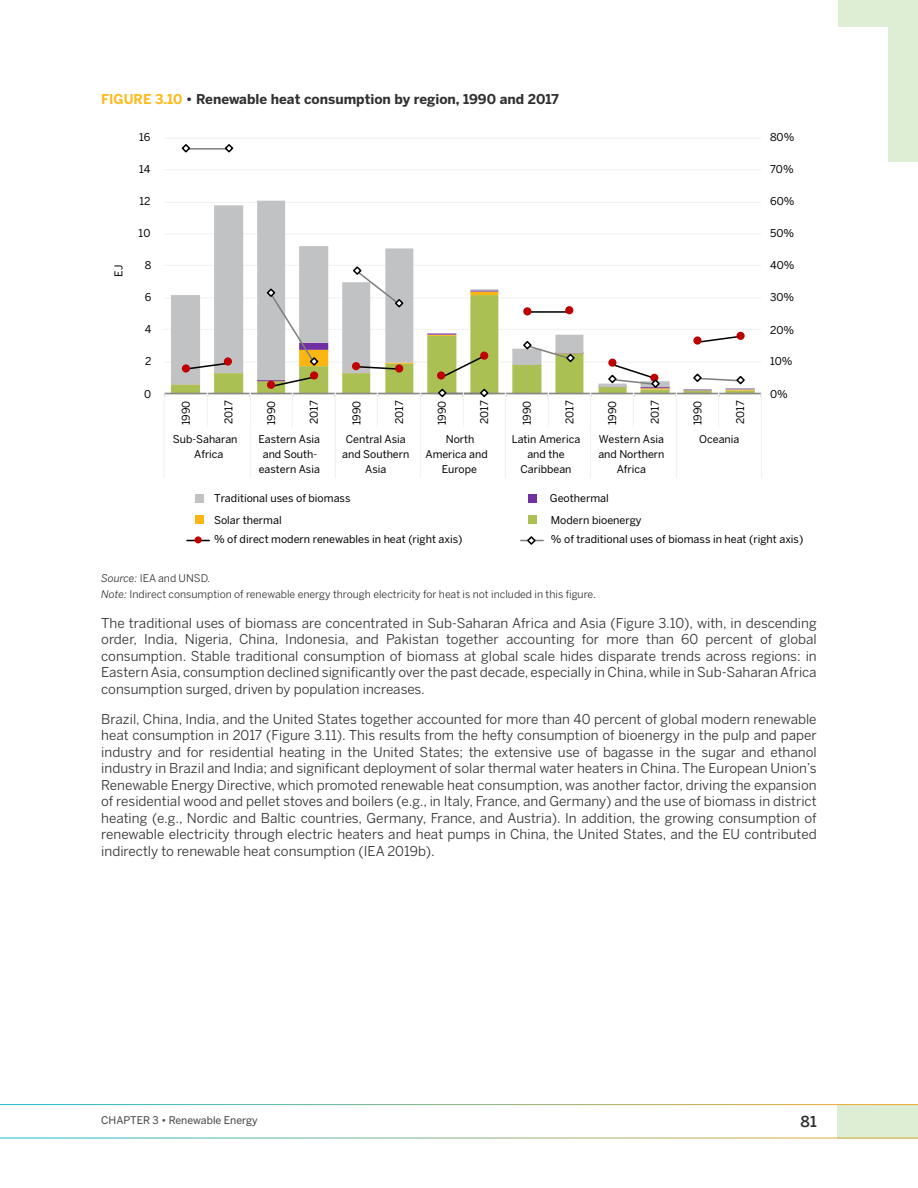
<style>
.page{position:relative;width:918px;height:1188px;background:#fff}
.page>*{position:absolute;margin:0;border:0;box-sizing:border-box;transform-origin:0 0}
.t1{font:500 15px "Benton Sans";color:#312f30}
.bodytext{font:13.5px/16.5px "Benton Sans";color:#312f30;text-align:justify}
.Figure-Title{font:700 13.5px "Benton Sans";color:#312f30}
.t2{font:10.65px/15.1px "Benton Sans";color:#000;text-align:center}
.note{font:10.5px "Benton Sans";color:#312f30}
.t3{font:10.5px "Benton Sans";color:#3e3e3f}
.source_note{font:10.5px "Benton Sans";color:#312f30}
.s1{color:#fcbb1e}
.s2{font-style:italic}
</style>
<div class="page">
<div style="left:837px;top:1105px;width:81px;height:33px;background:#deeed4"></div>
<div style="left:838px;top:0;width:80px;height:162px;background:#deeed4"></div>
<div style="left:0;top:27px;width:888px;height:149px;background:#fff"></div>
<svg style="left:187px;top:540px;width:22px;height:1px"></svg>
<div style="left:195px;top:536px;width:7px;height:7px;background:#be0000;border-radius:50%"></div>
<svg style="left:521px;top:536px;width:22px;height:9px"></svg>
<div style="left:195px;top:494px;width:8px;height:8px;background:#c1c2c4"></div>
<div style="left:195px;top:515px;width:8px;height:9px;background:#fbb612"></div>
<div style="left:529px;top:494px;width:8px;height:8px;background:#7030a0"></div>
<div style="left:529px;top:515px;width:8px;height:9px;background:#abc053"></div>
<hr style="left:165px;top:361px;width:596px;height:2px;background:#f2f2f2">
<hr style="left:165px;top:329px;width:596px;height:1px;background:#f2f2f2">
<hr style="left:165px;top:297px;width:596px;height:2px;background:#f2f2f2">
<hr style="left:165px;top:265px;width:596px;height:1px;background:#f2f2f2">
<hr style="left:165px;top:233px;width:596px;height:1px;background:#f2f2f2">
<hr style="left:165px;top:202px;width:596px;height:1px;background:#f2f2f2">
<hr style="left:165px;top:169px;width:596px;height:1px;background:#f2f2f2">
<hr style="left:165px;top:138px;width:596px;height:1px;background:#f2f2f2">
<svg style="left:171px;top:295px;width:584px;height:96px;fill:#c1c2c4"></svg>
<hr style="left:165px;top:393px;width:596px;height:1px;background:#898989">
<svg style="left:182px;top:364px;width:8px;height:9px"></svg>
<svg style="left:192px;top:148px;width:222px;height:139px"></svg>
<svg style="left:181px;top:144px;width:11px;height:9px"></svg>
<svg style="left:223px;top:144px;width:12px;height:10px"></svg>
<svg style="left:352px;top:265px;width:11px;height:11px"></svg>
<svg style="left:184px;top:287px;width:562px;height:111px"></svg>
<hr style="left:761px;top:392px;width:1px;height:35px;background:#f2f2f2">
<hr style="left:718px;top:392px;width:1px;height:35px;background:#f2f2f2">
<hr style="left:676px;top:392px;width:1px;height:35px;background:#f2f2f2">
<hr style="left:633px;top:392px;width:1px;height:35px;background:#f2f2f2">
<hr style="left:590px;top:392px;width:1px;height:35px;background:#f2f2f2">
<hr style="left:548px;top:392px;width:1px;height:35px;background:#f2f2f2">
<hr style="left:505px;top:392px;width:1px;height:35px;background:#f2f2f2">
<hr style="left:463px;top:392px;width:1px;height:35px;background:#f2f2f2">
<hr style="left:420px;top:392px;width:1px;height:35px;background:#f2f2f2">
<hr style="left:377px;top:392px;width:1px;height:35px;background:#f2f2f2">
<hr style="left:335px;top:392px;width:1px;height:35px;background:#f2f2f2">
<hr style="left:292px;top:392px;width:1px;height:35px;background:#f2f2f2">
<hr style="left:250px;top:392px;width:1px;height:35px;background:#f2f2f2">
<hr style="left:207px;top:392px;width:1px;height:35px;background:#f2f2f2">
<hr style="left:164px;top:395px;width:1px;height:83px;background:#f2f2f2">
<hr style="left:250px;top:427px;width:1px;height:51px;background:#f2f2f2">
<hr style="left:335px;top:427px;width:1px;height:51px;background:#f2f2f2">
<hr style="left:420px;top:427px;width:1px;height:51px;background:#f2f2f2">
<hr style="left:505px;top:427px;width:1px;height:51px;background:#f2f2f2">
<hr style="left:590px;top:427px;width:1px;height:51px;background:#f2f2f2">
<hr style="left:676px;top:427px;width:1px;height:51px;background:#f2f2f2">
<hr style="left:761px;top:427px;width:1px;height:51px;background:#f2f2f2">
<p class="Figure-Title" style="left:101px;top:91px;width:459px"><span class="s1">FIGURE 3.10</span> • Renewable heat consumption by region, 1990 and 2017</p>
<p class="t2" style="left:139px;top:130px;width:13px">16</p>
<p class="t2" style="left:770px;top:130px;width:26px">80%</p>
<p class="t2" style="left:139px;top:161px;width:13px">14</p>
<p class="t2" style="left:770px;top:161px;width:25px">70%</p>
<p class="t2" style="left:140px;top:194px;width:13px">12</p>
<p class="t2" style="left:770px;top:194px;width:26px">60%</p>
<p class="t2" style="left:139px;top:225px;width:13px">10</p>
<p class="t2" style="left:770px;top:225px;width:26px">50%</p>
<p class="t2" style="left:111px;top:277px;width:13px;rotate:-90deg">EJ</p>
<p class="t2" style="left:145px;top:258px;width:8px">8</p>
<p class="t2" style="left:770px;top:258px;width:26px">40%</p>
<p class="t2" style="left:145px;top:289px;width:8px">6</p>
<p class="t2" style="left:770px;top:289px;width:26px">30%</p>
<p class="t2" style="left:145px;top:322px;width:8px">4</p>
<p class="t2" style="left:770px;top:322px;width:26px">20%</p>
<p class="t2" style="left:145px;top:354px;width:8px">2</p>
<p class="t2" style="left:770px;top:354px;width:24px">10%</p>
<p class="t2" style="left:144px;top:386px;width:9px">0</p>
<p class="t2" style="left:770px;top:386px;width:19px">0%</p>
<p class="t2" style="left:179px;top:425px;width:26px;rotate:-90deg">1990</p>
<p class="t2" style="left:221px;top:424px;width:25px;rotate:-90deg">2017</p>
<p class="t2" style="left:264px;top:425px;width:26px;rotate:-90deg">1990</p>
<p class="t2" style="left:306px;top:424px;width:25px;rotate:-90deg">2017</p>
<p class="t2" style="left:349px;top:425px;width:26px;rotate:-90deg">1990</p>
<p class="t2" style="left:392px;top:424px;width:25px;rotate:-90deg">2017</p>
<p class="t2" style="left:434px;top:425px;width:26px;rotate:-90deg">1990</p>
<p class="t2" style="left:477px;top:424px;width:25px;rotate:-90deg">2017</p>
<p class="t2" style="left:520px;top:425px;width:26px;rotate:-90deg">1990</p>
<p class="t2" style="left:562px;top:424px;width:25px;rotate:-90deg">2017</p>
<p class="t2" style="left:605px;top:425px;width:26px;rotate:-90deg">1990</p>
<p class="t2" style="left:647px;top:424px;width:25px;rotate:-90deg">2017</p>
<p class="t2" style="left:690px;top:425px;width:26px;rotate:-90deg">1990</p>
<p class="t2" style="left:733px;top:424px;width:25px;rotate:-90deg">2017</p>
<p class="t2" style="left:194px;top:431px;width:45px;text-align:left;text-indent:-21px">Sub-Saharan<br>Africa</p>
<p class="t2" style="left:258px;top:431px;width:63px">Eastern Asia and South&shy;eastern Asia</p>
<p class="t2" style="left:342px;top:431px;width:68px">Central Asia and Southern<br>Asia</p>
<p class="t2" style="left:446px;top:431px;width:30px">North</p>
<p class="t2" style="left:512px;top:431px;width:70px">Latin America and the<br>Caribbean</p>
<p class="t2" style="left:598px;top:431px;width:67px">Western Asia and Northern<br>Africa</p>
<p class="t2" style="left:699px;top:431px;width:42px">Oceania</p>
<p class="t2" style="left:425px;top:446px;width:64px">America and</p>
<p class="t2" style="left:442px;top:462px;width:37px">Europe</p>
<p class="t2" style="left:214px;top:490px;width:138px">Traditional uses of biomass</p>
<p class="t2" style="left:550px;top:491px;width:60px">Geothermal</p>
<p class="t2" style="left:214px;top:512px;width:69px">Solar thermal</p>
<p class="t2" style="left:551px;top:512px;width:92px">Modern bioenergy</p>
<p class="t2" style="left:214px;top:532px;width:250px">% of direct modern renewables in heat (right axis)</p>
<p class="t2" style="left:551px;top:532px;width:254px">% of traditional uses of biomass in heat (right axis)</p>
<p class="source_note" style="left:101px;top:572px;width:111px"><span class="s2">Source:</span> IEA and UNSD.</p>
<p class="note" style="left:101px;top:587px;width:496px"><span class="s2">Note:</span> Indirect consumption of renewable energy through electricity for heat is not included in this figure.</p>
<p class="bodytext" style="left:101px;top:614px;width:717px">The traditional uses of biomass are concentrated in Sub-Saharan Africa and Asia (Figure 3.10), with, in descending order, India, Nigeria, China, Indonesia, and Pakistan together accounting for more than 60 percent of global consumption. Stable traditional consumption of biomass at global scale hides disparate trends across regions: in Eastern Asia, consumption declined significantly over the past decade, especially in China, while in Sub-Saharan Africa consumption surged, driven by population increases.</p>
<p class="bodytext" style="left:101px;top:710px;width:717px">Brazil, China, India, and the United States together accounted for more than 40 percent of global modern renewable heat consumption in 2017 (Figure 3.11). This results from the hefty consumption of bioenergy in the pulp and paper industry and for residential heating in the United States; the extensive use of bagasse in the sugar and ethanol industry in Brazil and India; and significant deployment of solar thermal water heaters in China. The European Union’s Renewable Energy Directive, which promoted renewable heat consumption, was another factor, driving the expansion of residential wood and pellet stoves and boilers (e.g., in Italy, France, and Germany) and the use of biomass in district heating (e.g., Nordic and Baltic countries, Germany, France, and Austria). In addition, the growing consumption of renewable electricity through electric heaters and heat pumps in China, the United States, and the EU contributed indirectly to renewable heat consumption (IEA 2019b).</p>
<p class="t3" style="left:101px;top:1114px;width:158px">CHAPTER 3 • Renewable Energy</p>
<p class="t1" style="left:801px;top:1113px;width:18px">81</p>
</div>
